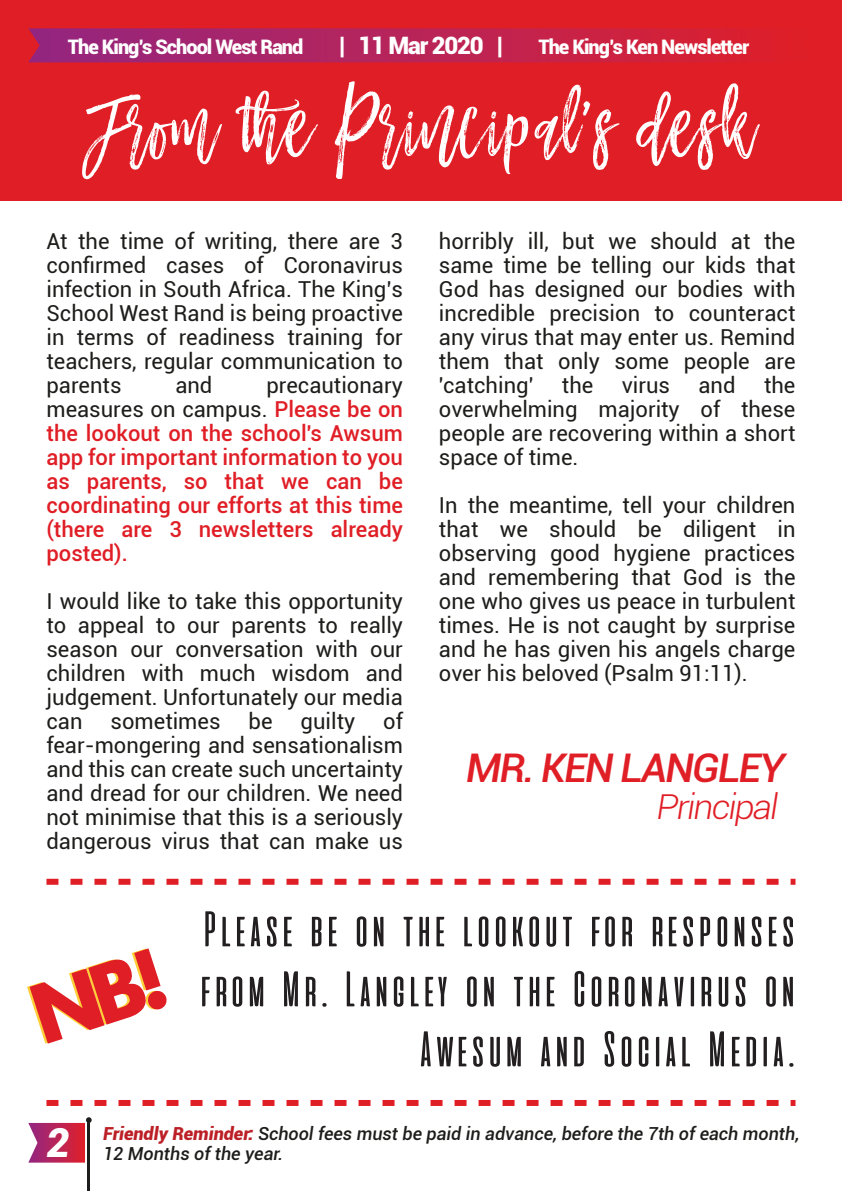
<style>
.page{position:relative;width:842px;height:1191px;background:#fff}
.page>*{position:absolute;margin:0;border:0;box-sizing:border-box;transform-origin:0 0}
.t1{font:100px "Mustache Brush Script";color:#fff}
.t2{font:50px/60px "aliensandcows";letter-spacing:-.1em;color:#231f20}
.t3{font:italic 900 40px "Roboto";color:#fff}
.t4{font:italic 500 39.6px "Roboto";letter-spacing:-.05em;color:#e01e26;scale:1.04 1}
.t5{font:italic 300 34.4px "Roboto";letter-spacing:-.05em;color:#e01e26;scale:1.04 1}
.t6{font:900 24px "Roboto";letter-spacing:-.05em;color:#fff}
.t7{font:22px/24px "Roboto";color:#1d1d1b;text-align:justify}
.t8{font:500 22px/24px "Roboto";color:#e01e26;text-align:justify}
.t9{font:900 20px "Roboto";letter-spacing:-.05em;color:#fff}
.t10{font:italic 500 18px "Roboto";color:#1d1d1b}
.s1{font-weight:400;color:#1d1d1b}
.s2{font-weight:900;color:#bc2026}
</style>
<div class="page">
<div style="left:0;top:0;width:842px;height:201px;background:#e01e26"></div>
<svg style="left:28px;top:28px;width:706px;height:34px;background:#b62359"></svg>
<hr style="left:87px;top:1120px;width:3px;height:71px;background:#1d1d1b">
<svg style="left:28px;top:1117px;width:64px;height:45px"></svg>
<svg style="left:46px;top:878px;width:749px;height:6px"></svg>
<svg style="left:46px;top:1100px;width:749px;height:6px"></svg>
<p class="t9" style="left:68px;top:32px;width:237px">The King’s School West Rand</p>
<p class="t6" style="left:339px;top:28px;width:165px">| 11 Mar 2020 |</p>
<p class="t9" style="left:538px;top:32px;width:212px">The King’s Ken Newsletter</p>
<h1 class="t1" style="left:84px;top:76px;width:673px">From the Principal’s desk</h1>
<p class="t7" style="left:46px;top:228px;width:358px">At the time of writing, there are 3 confirmed cases of Coronavirus infection in South Africa. The King’s School West Rand is being proactive in terms of readiness training for teachers, regular communication to parents</p>
<p class="t8" style="left:46px;top:372px;width:358px;text-indent:220px"><span class="s1">precautionary measures on campus.</span> Please be on the lookout on the school's Awsum app for important information to you as parents, so that we can be coordinating our efforts at this time (there are 3 newsletters already posted).</p>
<p class="t7" style="left:46px;top:589px;width:358px">I would like to take this opportunity to appeal to our parents to really season our conversation with our children with much wisdom and judgement. Unfortunately our media can</p>
<p class="t7" style="left:175px;top:372px;width:39px">and</p>
<p class="t7" style="left:46px;top:709px;width:358px;text-indent:337px">of fear-mongering and sensationalism and this can create such uncertainty and dread for our children. We need not minimise that this is a seriously dangerous virus that can make us</p>
<p class="t7" style="left:111px;top:709px;width:111px">sometimes</p>
<p class="t7" style="left:249px;top:709px;width:26px">be</p>
<p class="t7" style="left:301px;top:709px;width:56px">guilty</p>
<p class="t7" style="left:439px;top:229px;width:358px">horribly ill, but we should at the same time be telling our kids that God has designed our bodies with incredible precision to counteract any virus that may enter us. Remind them that only some people are 'catching'</p>
<p class="t7" style="left:439px;top:373px;width:358px;text-indent:325px">the overwhelming majority of these people are recovering within a short space of time.</p>
<p class="t7" style="left:439px;top:493px;width:358px">In the meantime, tell your children that we should be diligent in observing good hygiene practices and remembering that God is the one who gives us peace in turbulent times. He is not caught by surprise and he has given his angels charge over his beloved (Psalm 91:11).</p>
<p class="t7" style="left:562px;top:373px;width:33px">the</p>
<p class="t7" style="left:622px;top:373px;width:50px">virus</p>
<p class="t7" style="left:698px;top:373px;width:39px">and</p>
<h3 class="t4" style="left:466px;top:740px;width:309px">MR. KEN LANGLEY</h3>
<h3 class="t5" style="left:656px;top:783px;width:119px">Principal</h3>
<h3 class="t3" style="left:46px;top:1114px;width:25px">2</h3>
<h2 class="t2" style="left:196px;top:899px;width:605px">Please be on the lookout for responses from Mr. Langley on the Coronavirus on</h2>
<h2 class="t2" style="left:415px;top:1019px;width:385px">Awesum and Social Media.</h2>
<p class="t10" style="left:103px;top:1120px;width:698px"><span class="s2">Friendly Reminder:</span> School fees must be paid in advance, before the 7th of each month,</p>
<p class="t10" style="left:103px;top:1140px;width:182px">12 Months of the year.</p>
</div>
